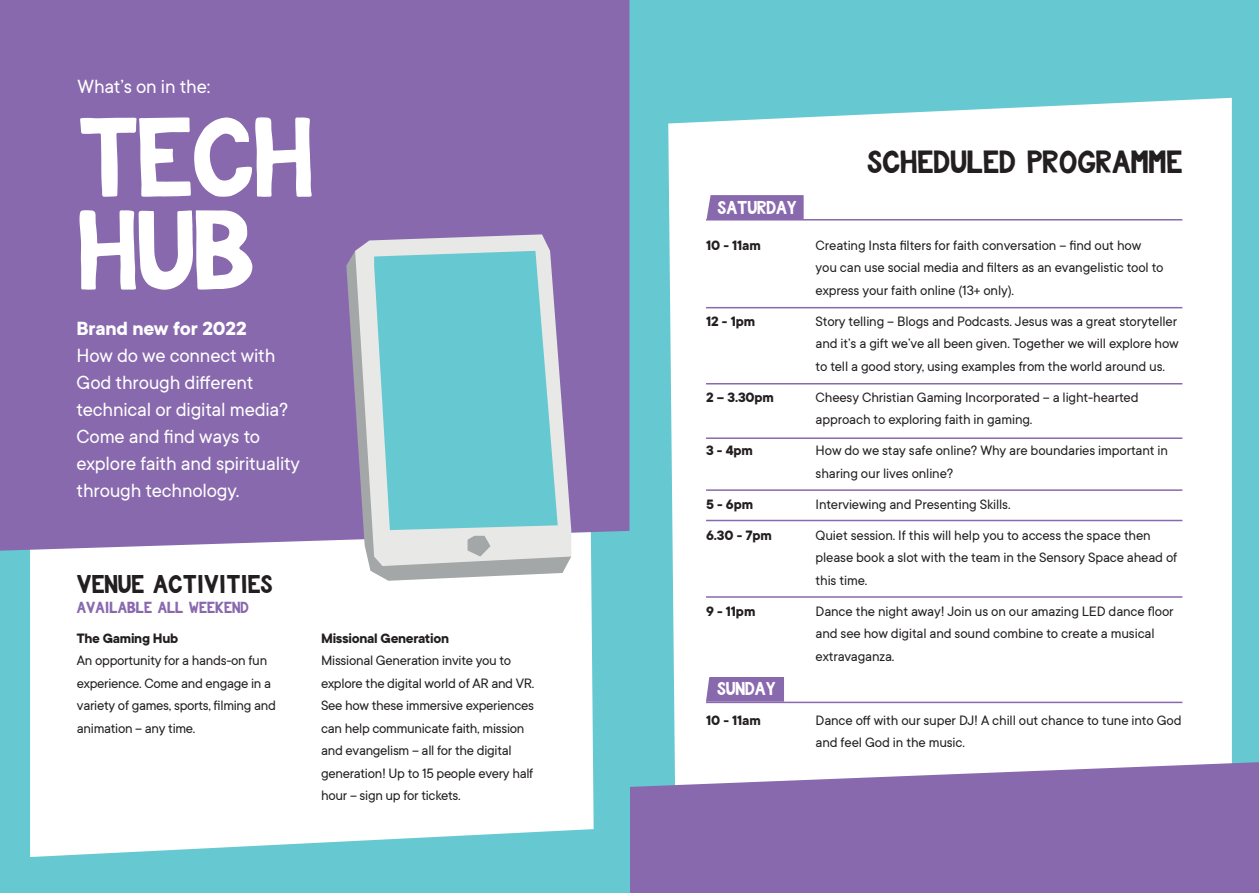
<style>
.page{position:relative;width:1259px;height:893px;background:#fff}
.page>*{position:absolute;margin:0;border:0;box-sizing:border-box;transform-origin:0 0}
.H1_Jumbo{font:105.6px "Bluberry";letter-spacing:-.02em;color:#fff}
.t1{font:30px "Bluberry";color:#231f20}
.t2{font:24px "Bluberry";color:#231f20}
.Body_Copy_Large{font:21px/27px "TT Commons";letter-spacing:-.01em;color:#fff}
.Body_Copy_Large-2{font:700 21px "TT Commons";letter-spacing:-.01em;color:#fff}
.t3{font:17.4px "Bluberry";color:#fff}
.Body_Copy_Programme{font:15px/22.5px "TT Commons";letter-spacing:-.01em;color:#231f20}
.Body_Copy{font:15px/22.5px "TT Commons";letter-spacing:-.02em;color:#231f20}
.Body_Copy_Programme-2{font:700 15px "TT Commons";letter-spacing:-.01em;color:#231f20}
.Body_Copy-2{font:700 15px "TT Commons";letter-spacing:-.02em;color:#231f20}
.t4{font:15px "Bluberry";color:#8969ae}
</style>
<div class="page">
<div style="left:610px;top:0;width:649px;height:893px;background:#66c9d1"></div>
<div style="left:668px;top:98px;width:563px;height:664px;background:#fff"></div>
<svg style="left:706px;top:195px;width:97px;height:24px;background:#8c6db0"></svg>
<div style="left:706px;top:677px;width:78px;height:25px;background:#8969ae"></div>
<hr style="left:706px;top:307px;width:476px;height:1px;background:#8969ae">
<hr style="left:706px;top:219px;width:476px;height:2px;background:#8969ae">
<hr style="left:706px;top:702px;width:476px;height:1px;background:#8969ae">
<hr style="left:706px;top:383px;width:476px;height:1px;background:#8969ae">
<hr style="left:706px;top:437px;width:476px;height:2px;background:#8969ae">
<hr style="left:706px;top:489px;width:476px;height:2px;background:#8969ae">
<hr style="left:706px;top:520px;width:476px;height:1px;background:#8969ae">
<hr style="left:706px;top:596px;width:476px;height:2px;background:#8969ae">
<svg style="left:630px;top:762px;width:629px;height:131px;background:#9276b5"></svg>
<div style="left:0;top:396px;width:629px;height:497px;background:#66c9d1"></div>
<div style="left:30px;top:551px;width:563px;height:306px;background:#fff"></div>
<div style="left:0;top:0;width:629px;height:551px;background:#8969ae"></div>
<svg style="left:346px;top:251px;width:225px;height:330px;background:#b1a9be"></svg>
<svg style="left:355px;top:234px;width:216px;height:332px;background:#c9c3d0"></svg>
<svg style="left:374px;top:251px;width:184px;height:279px;fill:#66c9d1"></svg>
<svg style="left:467px;top:536px;width:23px;height:21px"></svg>
<p class="Body_Copy_Large" style="left:78px;top:72px;width:134px">What’s on in the:</p>
<p class="H1_Jumbo" style="left:77px;top:89px;width:238px">TECH</p>
<p class="H1_Jumbo" style="left:77px;top:182px;width:179px">HUB</p>
<p class="Body_Copy_Large-2" style="left:77px;top:314px;width:172px">Brand new for 2022</p>
<p class="Body_Copy_Large" style="left:77px;top:341px;width:225px">How do we connect with<br>God through different technical or digital media?<br>Come and find ways to explore faith and spirituality through technology.</p>
<p class="t2" style="left:77px;top:569px;width:197px">VENUE ACTIVITIES</p>
<p class="t4" style="left:77px;top:598px;width:173px">AVAILABLE ALL WEEKEND</p>
<p class="Body_Copy-2" style="left:77px;top:628px;width:103px">The Gaming Hub</p>
<p class="Body_Copy" style="left:77px;top:649px;width:200px">An opportunity for a hands-on fun experience. Come and engage in a variety of games, sports, filming and animation – any time.</p>
<p class="Body_Copy-2" style="left:321px;top:628px;width:129px">Missional Generation</p>
<p class="Body_Copy" style="left:321px;top:649px;width:215px">Missional Generation invite you to explore the digital world of AR and VR.<br>See how these immersive experiences can help communicate faith, mission and evangelism – all for the digital generation! Up to 15 people every half hour – sign up for tickets.</p>
<h4 class="t3" style="left:717px;top:196px;width:81px">SATURDAY</h4>
<p class="Body_Copy_Programme-2" style="left:706px;top:235px;width:56px">10 - 11am</p>
<p class="Body_Copy_Programme-2" style="left:706px;top:311px;width:51px">12 - 1pm</p>
<p class="Body_Copy_Programme-2" style="left:706px;top:387px;width:69px">2 – 3.30pm</p>
<p class="Body_Copy_Programme-2" style="left:706px;top:441px;width:48px">3 - 4pm</p>
<p class="Body_Copy_Programme-2" style="left:706px;top:494px;width:49px">5 - 6pm</p>
<p class="Body_Copy_Programme-2" style="left:706px;top:525px;width:67px">6.30 - 7pm</p>
<p class="Body_Copy_Programme-2" style="left:706px;top:601px;width:51px">9 - 11pm</p>
<h4 class="t3" style="left:717px;top:678px;width:60px">SUNDAY</h4>
<p class="Body_Copy-2" style="left:706px;top:710px;width:56px">10 - 11am</p>
<h2 class="t1" style="left:867px;top:142px;width:317px">SCHEDULED PROGRAMME</h2>
<p class="Body_Copy_Programme" style="left:815px;top:233px;width:349px">Creating Insta filters for faith conversation – find out how you can use social media and filters as an evangelistic tool to express your faith online (13+ only).</p>
<p class="Body_Copy_Programme" style="left:815px;top:309px;width:365px;text-align:justify">Story telling – Blogs and Podcasts. Jesus was a great storyteller and it’s a gift we’ve all been given. Together we will explore how to tell a good story, using examples from the world around us.</p>
<p class="Body_Copy_Programme" style="left:815px;top:385px;width:324px">Cheesy Christian Gaming Incorporated – a light-hearted approach to exploring faith in gaming.</p>
<p class="Body_Copy_Programme" style="left:815px;top:439px;width:354px">How do we stay safe online? Why are boundaries important in sharing our lives online?</p>
<p class="Body_Copy_Programme" style="left:815px;top:492px;width:196px">Interviewing and Presenting Skills.</p>
<p class="Body_Copy_Programme" style="left:815px;top:523px;width:363px">Quiet session. If this will help you to access the space then please book a slot with the team in the Sensory Space ahead of this time.</p>
<p class="Body_Copy_Programme" style="left:815px;top:599px;width:360px">Dance the night away! Join us on our amazing LED dance floor and see how digital and sound combine to create a musical extravaganza.</p>
<p class="Body_Copy_Programme" style="left:815px;top:708px;width:367px">Dance off with our super DJ! A chill out chance to tune into God and feel God in the music.</p>
</div>
